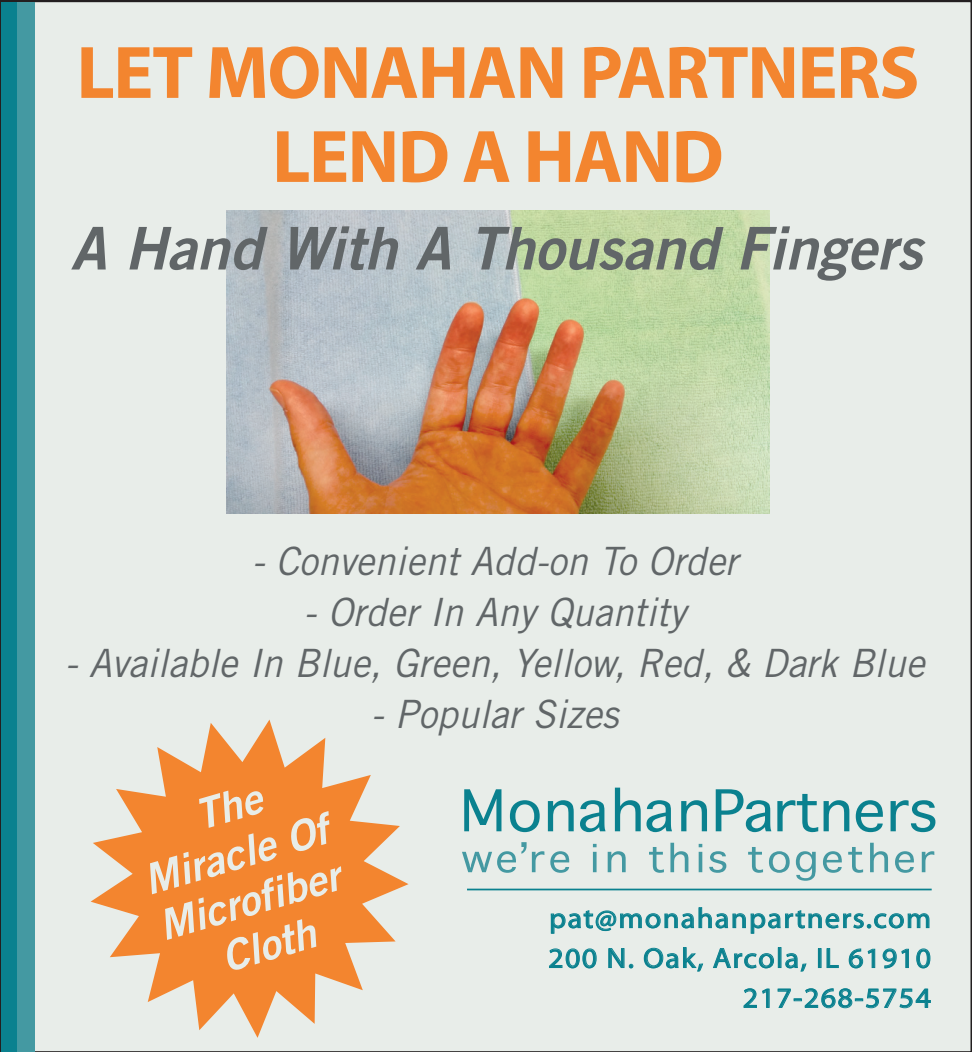
<style>
.page{position:relative;width:972px;height:1052px;background:#e8ede9}
.page>*{position:absolute;margin:0;border:0;box-sizing:border-box;transform-origin:0 0}
.t1{font:700 75px/84px "Myriad Pro";letter-spacing:-.02em;color:#f3852f;text-align:center}
.t2{font:italic 59.1px "Trade Gothic Bold Two";color:#616668}
.t3{font:italic 42px/48px "Trade Gothic Bold Two";color:#e8ede9;text-align:center}
.t4{font:italic 39px "Trade Gothic";color:#616668}
.t5{font:28.2px/39.9px "Myriad Pro";letter-spacing:.05em;color:#0a818f;text-align:right;scale:1.06 1}
</style>
<div class="page">
<div style="left:1px;top:2px;width:18px;height:1049px;background:#0a818f"></div>
<div style="left:18px;top:2px;width:17px;height:1049px;background:#4499a2"></div>
<img style="left:227px;top:210px;width:542px;height:303px">
<svg style="left:464px;top:789px;width:37px;height:42px"></svg>
<svg style="left:510px;top:800px;width:30px;height:32px"></svg>
<svg style="left:548px;top:800px;width:26px;height:31px"></svg>
<svg style="left:580px;top:800px;width:26px;height:32px"></svg>
<svg style="left:615px;top:787px;width:57px;height:45px"></svg>
<svg style="left:681px;top:800px;width:26px;height:31px"></svg>
<svg style="left:716px;top:789px;width:55px;height:43px"></svg>
<svg style="left:777px;top:794px;width:41px;height:38px"></svg>
<svg style="left:824px;top:800px;width:25px;height:31px"></svg>
<svg style="left:856px;top:800px;width:27px;height:32px"></svg>
<svg style="left:891px;top:800px;width:44px;height:32px"></svg>
<svg style="left:462px;top:842px;width:82px;height:31px"></svg>
<svg style="left:550px;top:851px;width:19px;height:22px"></svg>
<svg style="left:593px;top:852px;width:4px;height:20px"></svg>
<svg style="left:593px;top:844px;width:4px;height:3px"></svg>
<svg style="left:608px;top:851px;width:18px;height:21px"></svg>
<svg style="left:649px;top:847px;width:15px;height:26px"></svg>
<svg style="left:670px;top:842px;width:18px;height:30px"></svg>
<hr style="left:699px;top:852px;width:3px;height:20px;background:#4499a2">
<svg style="left:709px;top:851px;width:17px;height:22px"></svg>
<svg style="left:748px;top:847px;width:15px;height:26px"></svg>
<svg style="left:769px;top:851px;width:21px;height:21px"></svg>
<svg style="left:796px;top:851px;width:20px;height:29px"></svg>
<svg style="left:823px;top:851px;width:19px;height:22px"></svg>
<svg style="left:848px;top:847px;width:15px;height:26px"></svg>
<svg style="left:870px;top:842px;width:18px;height:30px"></svg>
<svg style="left:895px;top:851px;width:19px;height:22px"></svg>
<svg style="left:922px;top:851px;width:12px;height:21px"></svg>
<hr style="left:467px;top:888px;width:465px;height:2px;background:#0a818f">
<svg style="left:551px;top:907px;width:378px;height:26px"></svg>
<svg style="left:549px;top:948px;width:47px;height:20px"></svg>
<svg style="left:609px;top:948px;width:24px;height:20px"></svg>
<svg style="left:644px;top:947px;width:59px;height:24px"></svg>
<svg style="left:713px;top:948px;width:61px;height:20px"></svg>
<div style="left:778px;top:947px;width:3px;height:20px;border:1px solid #0a818f"></div>
<svg style="left:786px;top:953px;width:20px;height:18px"></svg>
<div style="left:818px;top:948px;width:3px;height:19px;border:1px solid #0a818f"></div>
<svg style="left:827px;top:948px;width:11px;height:19px"></svg>
<svg style="left:849px;top:949px;width:26px;height:19px"></svg>
<svg style="left:883px;top:948px;width:13px;height:20px"></svg>
<svg style="left:902px;top:949px;width:7px;height:18px"></svg>
<svg style="left:917px;top:948px;width:13px;height:20px"></svg>
<svg style="left:744px;top:988px;width:25px;height:19px"></svg>
<svg style="left:778px;top:988px;width:153px;height:20px"></svg>
<svg style="left:91px;top:719px;width:318px;height:318px;fill:#f3852f"></svg>
<h1 class="t1" style="left:76px;top:28px;width:845px">LET MONAHAN PARTNERS<br>LEND A HAND</h1>
<h2 class="t2" style="left:70px;top:212px;width:854px">A Hand With A Thousand Fingers</h2>
<p class="t4" style="left:252px;top:537px;width:488px">- Convenient Add-on To Order</p>
<p class="t4" style="left:304px;top:588px;width:384px">- Order In Any Quantity</p>
<p class="t4" style="left:65px;top:639px;width:861px">- Available In Blue, Green, Yellow, Red, &amp; Dark Blue</p>
<p class="t4" style="left:371px;top:690px;width:249px">- Popular Sizes</p>
<p class="t3" style="left:124px;top:810px;width:192px;rotate:-16deg">The<br>Miracle Of<br>Microfiber<br>Cloth</p>
<p class="t5" style="left:548px;top:897px;width:363px">pat@monahanpartners.com<br>200 N. Oak, Arcola, IL 61910<br>217-268-5754</p>
</div>
